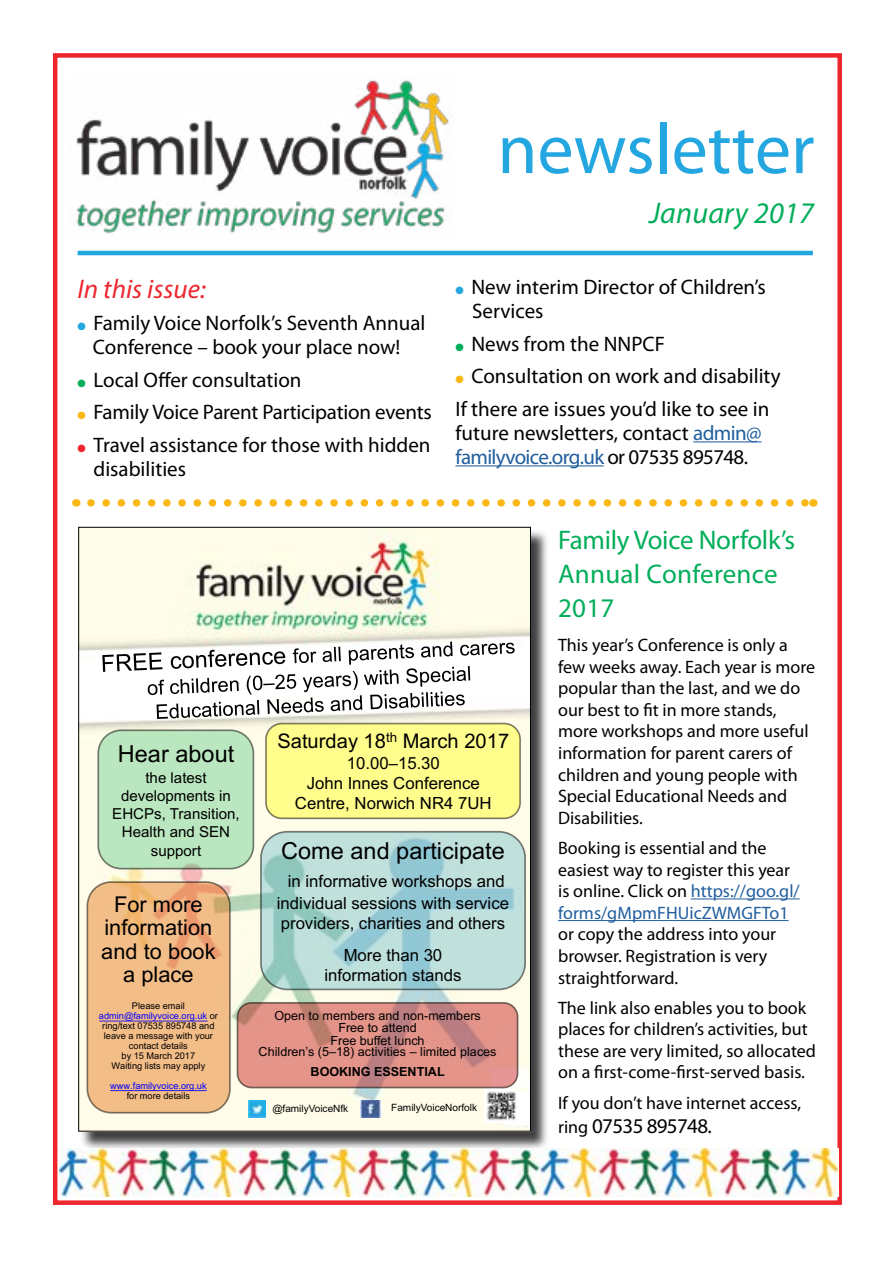
<style>
.page{position:relative;width:893px;height:1263px;background:#fff}
.page>*{position:absolute;margin:0;border:0;box-sizing:border-box;transform-origin:0 0}
.t1{font:72px "Myriad Pro";color:#24a7e0}
.t2{font:italic 30px "Myriad Pro";letter-spacing:.01em;color:#03ae5a}
.t3{font:27px/33.8px "Myriad Pro";color:#03ae5a}
.t4{font:italic 27px "Myriad Pro";color:#ee272f}
.t5{font:23.55px "Arial";color:#000}
.t6{font:21.75px/23.5px "Arial";color:#000;text-align:center}
.t7{font:21px/24px "Myriad Pro";color:#000}
.t8{font:21px/24px "Myriad Pro";letter-spacing:-.03em;color:#000}
.t9{font:20.1px "Arial";color:#000}
.t10{font:18px/21.6px "Myriad Pro";color:#000}
.t11{font:16.8px/20.1px "Arial";color:#000;text-align:center}
.t12{font:15.15px/18.3px "Arial";color:#000;text-align:center}
.t13{font:12.6px/12px "Arial";color:#000;text-align:center}
.t14{font:700 12.6px "Arial";color:#000}
.t15{font:10.05px "Arial";letter-spacing:-.005em;color:#000}
.t16{font:9.15px/9.9px "Arial";color:#000;text-align:center}
.t17{font:9.15px "Arial";color:#00f}
.s1{color:#24a7e0}
.s2{color:#03ae5a}
.s3{color:#f9b816}
.s4{color:#ee272f}
.s5{color:#215e9e}
.s6{color:#00f}
.s7{font-size:18px}
</style>
<div class="page">
<div style="left:53px;top:53px;width:789px;height:1152px;border:4px solid #ee272f"></div>
<img style="left:76px;top:80px;width:375px;height:154px">
<hr style="left:78px;top:251px;width:735px;height:4px;background:#24a7e0">
<svg style="left:91px;top:499px;width:714px;height:8px"></svg>
<hr style="left:693px;top:441px;width:69px;height:1px;background:#215e9e">
<hr style="left:455px;top:465px;width:149px;height:1px;background:#215e9e">
<div style="left:81px;top:529px;width:468px;height:621px;background:#000;opacity:.75"></div>
<img style="left:80px;top:529px;width:449px;height:600px">
<div style="left:98px;top:730px;width:155px;height:139px;background:#bae7bf;border-radius:23px"></div>
<div style="left:97px;top:729px;width:157px;height:140px;border:2px solid #000;border-radius:23px"></div>
<div style="left:266px;top:723px;width:254px;height:95px;background:#fffd8c;border-radius:16px"></div>
<div style="left:265px;top:723px;width:256px;height:96px;border:2px solid #000;border-radius:16px"></div>
<div style="left:87px;top:882px;width:143px;height:231px;background:#e46c0a;border-radius:24px;opacity:.43"></div>
<div style="left:87px;top:881px;width:144px;height:232px;border:2px solid #000;border-radius:24px"></div>
<svg style="left:99px;top:1020px;width:109px;height:1px"></svg>
<svg style="left:110px;top:1090px;width:97px;height:1px"></svg>
<div style="left:261px;top:832px;width:264px;height:157px;background:#4bacc6;border-radius:26px;opacity:.35"></div>
<div style="left:260px;top:831px;width:266px;height:159px;border:2px solid #000;border-radius:26px"></div>
<div style="left:237px;top:1003px;width:281px;height:84px;background:#c00000;border-radius:14px;opacity:.41"></div>
<div style="left:237px;top:1002px;width:281px;height:86px;border:2px solid #000;border-radius:14px"></div>
<svg style="left:102px;top:642px;width:413px;height:77px"></svg>
<img style="left:361px;top:1100px;width:20px;height:18px">
<img style="left:248px;top:1100px;width:17px;height:18px">
<div style="left:504px;top:1091px;width:26px;height:33px;background:#fff"></div>
<img style="left:485px;top:1089px;width:33px;height:34px">
<hr style="left:691px;top:898px;width:109px;height:1px;background:#215e9e">
<hr style="left:558px;top:920px;width:231px;height:1px;background:#215e9e">
<img style="left:60px;top:1149px;width:778px;height:48px">
<h3 class="t4" style="left:78px;top:272px;width:130px">In this issue:</h3>
<p class="t7" style="left:78px;top:311px;width:349px;text-align:center"><span class="s1">●</span> Family Voice Norfolk’s Seventh Annual<br>Conference – book your place now!</p>
<p class="t7" style="left:78px;top:367px;width:225px"><span class="s2">●</span> Local Offer consultation</p>
<p class="t7" style="left:78px;top:400px;width:356px"><span class="s3">●</span> Family Voice Parent Participation events</p>
<p class="t7" style="left:93px;top:432px;width:339px;text-indent:-16px"><span class="s4">●</span> Travel assistance for those with hidden disabilities</p>
<h1 class="t1" style="left:497px;top:105px;width:319px">newsletter</h1>
<h2 class="t2" style="left:649px;top:195px;width:166px">January 2017</h2>
<p class="t7" style="left:472px;top:275px;width:295px;text-indent:-17px"><span class="s1">●</span> New interim Director of Children’s<br>Services</p>
<p class="t7" style="left:455px;top:331px;width:211px"><span class="s2">●</span> News from the NNPCF</p>
<p class="t7" style="left:455px;top:360px;width:327px;line-height:32.5px"><span class="s3">●</span> Consultation on work and disability<br>If there are issues you’d like to see in</p>
<p class="t8" style="left:455px;top:420px;width:308px">future newsletters, contact <span class="s5">admin@ familyvoice.org.uk</span> or 07535 895748.</p>
<h3 class="t3" style="left:558px;top:523px;width:239px">Family Voice Norfolk’s<br>Annual Conference<br>2017</h3>
<h3 class="t5" style="left:118px;top:738px;width:118px">Hear about</h3>
<p class="t12" style="left:112px;top:768px;width:129px">the latest developments in<br>EHCPs, Transition,<br>Health and SEN support</p>
<p class="t6" style="left:101px;top:892px;width:116px">For more information and to book a place</p>
<p class="t16" style="left:99px;top:1001px;width:121px">Please email <span class="s6">admin@familyvoice.org.uk</span> or ring/text 07535 895748 and leave a message with your contact details<br>by 15 March 2017<br>Waiting lists may apply</p>
<p class="t17" style="left:110px;top:1079px;width:98px">www.familyvoice.org.uk</p>
<p class="t16" style="left:127px;top:1091px;width:65px">for more details</p>
<p class="t9" style="left:277px;top:727px;width:233px">Saturday 18<sup>th</sup> March 2017</p>
<p class="t11" style="left:295px;top:753px;width:198px">10.00–15.30<br>John Innes Conference<br>Centre, Norwich NR4 7UH</p>
<h3 class="t5" style="left:281px;top:834px;width:225px">Come and participate</h3>
<p class="t11" style="left:277px;top:870px;width:234px;line-height:21.8px">in informative workshops and individual sessions with service</p>
<p class="t11" style="left:281px;top:907px;width:226px;line-height:31.8px">providers, charities and others<br>More than 30</p>
<p class="t11" style="left:325px;top:965px;width:138px">information stands</p>
<p class="t13" style="left:259px;top:1010px;width:240px">Open to members and non-members<br>Free to attend<br>Free buffet lunch<br>Children’s (5–18) activities – limited places</p>
<p class="t14" style="left:311px;top:1062px;width:136px">BOOKING ESSENTIAL</p>
<p class="t15" style="left:272px;top:1101px;width:77px">@familyVoiceNfk</p>
<p class="t15" style="left:391px;top:1101px;width:87px">FamilyVoiceNorfolk</p>
<p class="t10" style="left:558px;top:634px;width:259px">This year’s Conference is only a few weeks away. Each year is more popular than the last, and we do our best to fit in more stands, more workshops and more useful information for parent carers of children and young people with<br>Special Educational Needs and<br>Disabilities.</p>
<p class="t10" style="left:558px;top:837px;width:243px">Booking is essential and the easiest way to register this year is online. Click on <span class="s5">https://goo.gl/ forms/gMpmFHUicZWMGFTo1</span></p>
<p class="t10" style="left:558px;top:923px;width:220px">or copy the address into your browser. Registration is very straightforward.</p>
<p class="t10" style="left:558px;top:996px;width:259px">The link also enables you to book places for children’s activities, but these are very limited, so allocated on a first-come-first-served basis.</p>
<p class="t10" style="left:558px;top:1091px;width:245px">If you don’t have internet access,</p>
<p class="t8" style="left:558px;top:1113px;width:155px"><span class="s7">ring</span> 07535 895748.</p>
</div>
